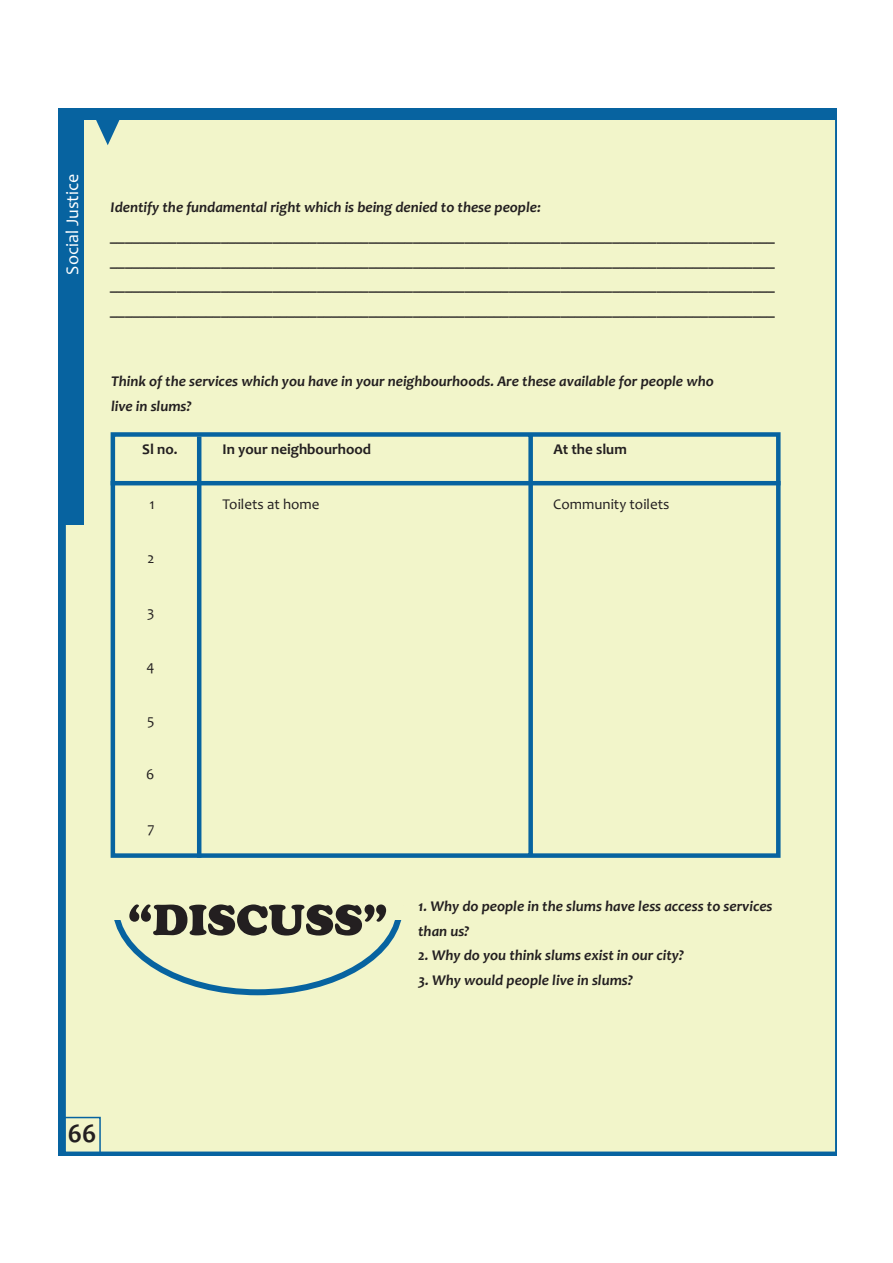
<style>
.page{position:relative;width:893px;height:1263px;background:#fff}
.page>*{position:absolute;margin:0;border:0;box-sizing:border-box;transform-origin:0 0}
.t1{font:700 27px "Candara";color:#231f20}
.t2{font:18px "Candara";color:#fff}
.t3{font:italic 700 15px/24.6px "Candara";color:#231f20}
.t4{font:15px "Candara";color:#231f20}
.t5{font:700 15px "Candara";color:#231f20}
</style>
<div class="page">
<div style="left:60px;top:108px;width:776px;height:1047px;background:#f2f5ca"></div>
<hr style="left:835px;top:109px;width:1px;height:1046px;background:#0763a0">
<div style="left:60px;top:109px;width:24px;height:416px;background:#0763a0"></div>
<div style="left:66px;top:109px;width:770px;height:11px;background:#0763a0"></div>
<svg style="left:95px;top:120px;width:26px;height:25px"></svg>
<div style="left:64px;top:1117px;width:37px;height:37px;border:2px solid #0763a0"></div>
<div style="left:111px;top:805px;width:292px;height:114px;background:#f2f5ca"></div>
<svg style="left:108px;top:430px;width:674px;height:431px;background:#e4ecc7"></svg>
<svg style="left:129px;top:904px;width:257px;height:32px"></svg>
<p class="t2" style="left:66px;top:275px;width:102px;rotate:-90deg">Social Justice</p>
<p class="t3" style="left:111px;top:197px;width:432px">Identify the fundamental right which is being denied to these people:</p>
<p class="t3" style="left:111px;top:225px;width:666px;text-align:justify">__________________________________________________________________________________________ __________________________________________________________________________________________ __________________________________________________________________________________________ __________________________________________________________________________________________</p>
<p class="t3" style="left:111px;top:371px;width:604px">Think of the services which you have in your neighbourhoods. Are these available for people who live in slums?</p>
<p class="t5" style="left:142px;top:444px;width:37px">Sl no.</p>
<p class="t5" style="left:222px;top:444px;width:150px">In your neighbourhood</p>
<p class="t5" style="left:553px;top:444px;width:75px">At the slum</p>
<p class="t4" style="left:149px;top:498px;width:7px">1</p>
<p class="t4" style="left:148px;top:552px;width:8px">2</p>
<p class="t4" style="left:147px;top:606px;width:9px">3</p>
<p class="t4" style="left:146px;top:660px;width:9px">4</p>
<p class="t4" style="left:147px;top:714px;width:9px">5</p>
<p class="t4" style="left:146px;top:768px;width:10px">6</p>
<p class="t4" style="left:147px;top:822px;width:9px">7</p>
<p class="t4" style="left:222px;top:499px;width:98px">Toilets at home</p>
<p class="t4" style="left:553px;top:499px;width:118px">Community toilets</p>
<p class="t3" style="left:418px;top:895px;width:356px">1. Why do people in the slums have less access to services than us?</p>
<p class="t3" style="left:418px;top:945px;width:267px">2. Why do you think slums exist in our city?</p>
<p class="t3" style="left:418px;top:969px;width:216px">3. Why would people live in slums?</p>
<h1 class="t1" style="left:68px;top:1123px;width:30px">66</h1>
</div>
